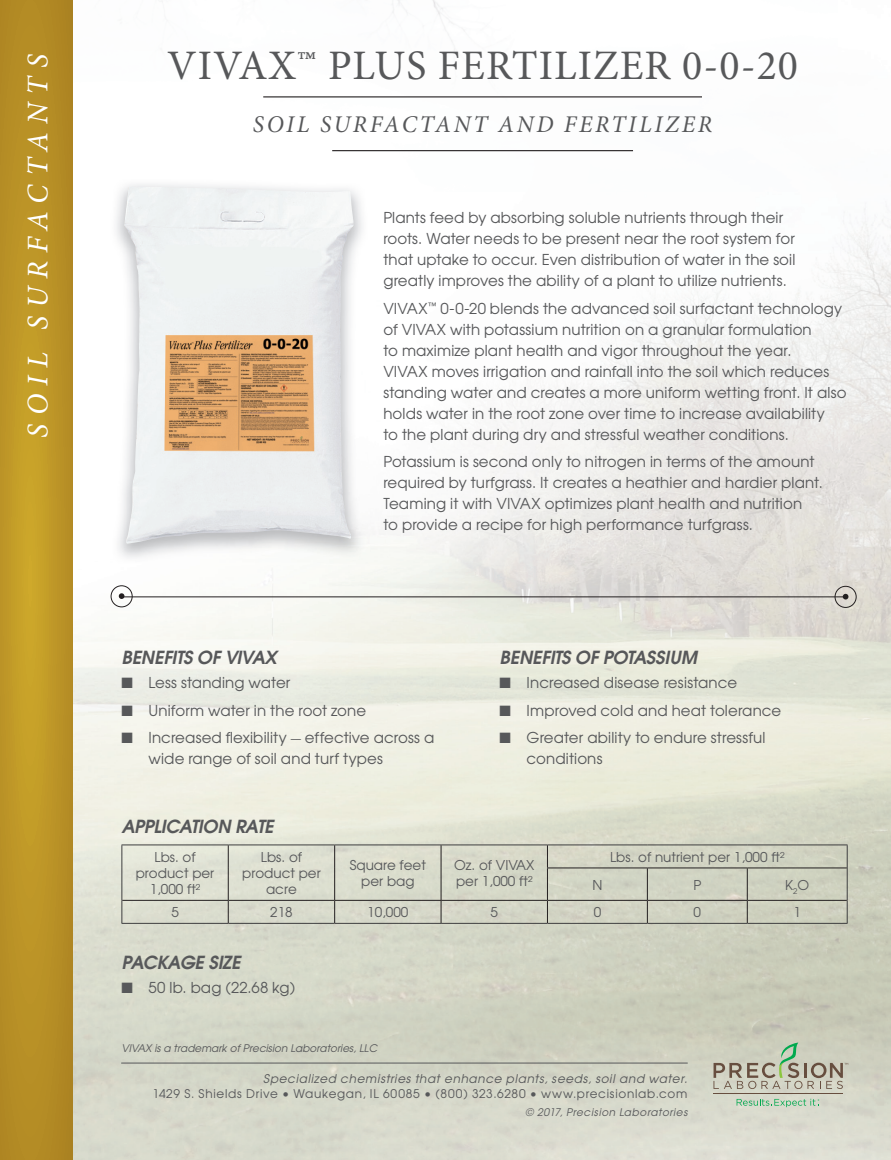
<style>
.page{position:relative;width:891px;height:1160px;background:#fff}
.page>*{position:absolute;margin:0;border:0;box-sizing:border-box;transform-origin:0 0}
.t1{font:42px "Minion Pro";letter-spacing:.025em;color:#57585a}
.t2{font:italic 30px "Minion Pro";letter-spacing:.265em;color:#fff}
.t3{font:italic 24px "Minion Pro";letter-spacing:.11em;color:#57585a}
.t4{font:italic 600 18px "Avant Garde";letter-spacing:-.02em;color:#57585a}
.t5{font:15px/21px "Avant Garde";letter-spacing:.01em;color:#57585a}
.t6{font:13.5px/16.2px "Avant Garde";color:#57585a;text-align:center}
.t7{font:12px "Avant Garde";letter-spacing:.06em;color:#57585a}
.t8{font:italic 12px "Avant Garde";letter-spacing:.055em;color:#57585a}
.t9{font:italic 10.5px "Avant Garde";color:#57585a}
.t10{font:italic 10.5px "Avant Garde";letter-spacing:.055em;color:#57585a}
.s1{font-family:"Minion Pro"}
</style>
<div class="page">
<img style="left:162px;top:0;width:540px;height:152px">
<img style="left:840px;top:208px;width:51px;height:952px">
<img style="left:73px;top:585px;width:82px;height:575px">
<img style="left:393px;top:289px;width:393px;height:242px">
<img style="left:786px;top:258px;width:54px;height:902px">
<img style="left:155px;top:531px;width:632px;height:629px">
<hr style="left:122px;top:1063px;width:565px;height:1px;background:#57585a">
<svg style="left:737px;top:1099px;width:82px;height:8px"></svg>
<hr style="left:713px;top:1094px;width:130px;height:1px;background:#674e3f">
<svg style="left:714px;top:1042px;width:134px;height:47px"></svg>
<svg style="left:0;top:0;width:73px;height:1160px"></svg>
<hr style="left:332px;top:150px;width:301px;height:1px;background:#231f20">
<hr style="left:263px;top:96px;width:439px;height:1px;background:#231f20">
<svg style="left:843px;top:594px;width:5px;height:5px"></svg>
<div style="left:835px;top:586px;width:22px;height:22px;border:1px solid #231f20;border-radius:50%"></div>
<svg style="left:119px;top:593px;width:5px;height:6px"></svg>
<div style="left:111px;top:585px;width:22px;height:22px;border:1px solid #231f20;border-radius:50%"></div>
<hr style="left:122px;top:596px;width:723px;height:1px;background:#231f20">
<img style="left:116px;top:184px;width:252px;height:380px">
<img style="left:124px;top:187px;width:230px;height:357px">
<hr style="left:122px;top:845px;width:106px;height:1px;background:#3e3e3f">
<svg style="left:122px;top:845px;width:1px;height:23px"></svg>
<hr style="left:228px;top:845px;width:107px;height:1px;background:#3e3e3f">
<hr style="left:335px;top:845px;width:106px;height:1px;background:#3e3e3f">
<hr style="left:441px;top:845px;width:106px;height:1px;background:#3e3e3f">
<hr style="left:122px;top:868px;width:1px;height:32px;background:#3e3e3f">
<svg style="left:228px;top:845px;width:1px;height:23px"></svg>
<svg style="left:334px;top:845px;width:1px;height:23px"></svg>
<svg style="left:441px;top:845px;width:1px;height:23px"></svg>
<hr style="left:228px;top:868px;width:1px;height:32px;background:#231f20">
<hr style="left:334px;top:868px;width:1px;height:32px;background:#231f20">
<hr style="left:441px;top:868px;width:1px;height:32px;background:#231f20">
<hr style="left:547px;top:845px;width:100px;height:1px;background:#3e3e3f">
<hr style="left:647px;top:845px;width:100px;height:1px;background:#3e3e3f">
<hr style="left:747px;top:845px;width:101px;height:1px;background:#3e3e3f">
<svg style="left:847px;top:845px;width:1px;height:23px"></svg>
<svg style="left:547px;top:845px;width:1px;height:23px"></svg>
<hr style="left:547px;top:868px;width:100px;height:1px;background:#231f20">
<hr style="left:547px;top:868px;width:1px;height:32px;background:#231f20">
<hr style="left:647px;top:868px;width:100px;height:1px;background:#231f20">
<hr style="left:647px;top:868px;width:1px;height:32px;background:#231f20">
<hr style="left:747px;top:868px;width:100px;height:1px;background:#231f20">
<hr style="left:747px;top:868px;width:1px;height:32px;background:#231f20">
<hr style="left:847px;top:868px;width:1px;height:32px;background:#3e3e3f">
<hr style="left:122px;top:900px;width:106px;height:1px;background:#231f20">
<hr style="left:228px;top:900px;width:107px;height:1px;background:#231f20">
<svg style="left:228px;top:901px;width:1px;height:22px"></svg>
<hr style="left:335px;top:900px;width:106px;height:1px;background:#231f20">
<svg style="left:334px;top:901px;width:1px;height:22px"></svg>
<hr style="left:441px;top:900px;width:106px;height:1px;background:#231f20">
<svg style="left:441px;top:901px;width:1px;height:22px"></svg>
<hr style="left:547px;top:900px;width:100px;height:1px;background:#231f20">
<svg style="left:547px;top:901px;width:1px;height:22px"></svg>
<hr style="left:647px;top:900px;width:100px;height:1px;background:#231f20">
<svg style="left:647px;top:901px;width:1px;height:22px"></svg>
<hr style="left:747px;top:900px;width:100px;height:1px;background:#231f20">
<svg style="left:747px;top:901px;width:1px;height:22px"></svg>
<svg style="left:122px;top:900px;width:1px;height:23px"></svg>
<svg style="left:847px;top:900px;width:1px;height:23px"></svg>
<hr style="left:122px;top:923px;width:106px;height:1px;background:#3e3e3f">
<hr style="left:228px;top:923px;width:107px;height:1px;background:#3e3e3f">
<hr style="left:335px;top:923px;width:106px;height:1px;background:#3e3e3f">
<hr style="left:441px;top:923px;width:106px;height:1px;background:#3e3e3f">
<hr style="left:547px;top:923px;width:100px;height:1px;background:#3e3e3f">
<hr style="left:647px;top:923px;width:100px;height:1px;background:#3e3e3f">
<hr style="left:747px;top:923px;width:101px;height:1px;background:#3e3e3f">
<h2 class="t2" style="left:18px;top:437px;width:385px;rotate:-90deg">SOIL SURFACTANTS</h2>
<h1 class="t1" style="left:167px;top:37px;width:632px">VIVAX™ PLUS FERTILIZER 0-0-20</h1>
<h3 class="t3" style="left:253px;top:107px;width:461px">SOIL SURFACTANT AND FERTILIZER</h3>
<p class="t5" style="left:383px;top:207px;width:414px">Plants feed by absorbing soluble nutrients through their roots. Water needs to be present near the root system for that uptake to occur. Even distribution of water in the soil greatly improves the ability of a plant to utilize nutrients.</p>
<p class="t5" style="left:383px;top:297px;width:465px">VIVAX<sup>™</sup> 0-0-20 blends the advanced soil surfactant technology of VIVAX with potassium nutrition on a granular formulation<br>to maximize plant health and vigor throughout the year.<br>VIVAX moves irrigation and rainfall into the soil which reduces standing water and creates a more uniform wetting front. It also holds water in the root zone over time to increase availability<br>to the plant during dry and stressful weather conditions.</p>
<p class="t5" style="left:383px;top:451px;width:441px">Potassium is second only to nitrogen in terms of the amount required by turfgrass. It creates a heathier and hardier plant.<br>Teaming it with VIVAX optimizes plant health and nutrition<br>to provide a recipe for high performance turfgrass.</p>
<p class="t4" style="left:122px;top:645px;width:157px">BENEFITS OF VIVAX</p>
<p class="t5" style="left:122px;top:672px;width:170px">■ Less standing water</p>
<p class="t5" style="left:122px;top:699px;width:246px">■ Uniform water in the root zone</p>
<p class="t5" style="left:148px;top:727px;width:287px;text-indent:-27px">■ Increased flexibility <span class="s1">—</span> effective across a wide range of soil and turf types</p>
<p class="t4" style="left:122px;top:815px;width:153px">APPLICATION RATE</p>
<p class="t4" style="left:500px;top:645px;width:199px">BENEFITS OF POTASSIUM</p>
<p class="t5" style="left:500px;top:672px;width:239px">■ Increased disease resistance</p>
<p class="t5" style="left:500px;top:699px;width:283px">■ Improved cold and heat tolerance</p>
<p class="t5" style="left:527px;top:727px;width:241px;text-indent:-27px">■ Greater ability to endure stressful conditions</p>
<p class="t6" style="left:136px;top:849px;width:80px">Lbs. of product per<br>1,000 ft²</p>
<p class="t6" style="left:242px;top:849px;width:80px">Lbs. of product per acre</p>
<p class="t6" style="left:350px;top:857px;width:78px">Square feet per bag</p>
<p class="t6" style="left:454px;top:857px;width:82px;text-align:left">Oz. of VIVAX per 1,000 ft²</p>
<p class="t6" style="left:610px;top:849px;width:176px">Lbs. of nutrient per 1,000 ft²</p>
<p class="t6" style="left:592px;top:876px;width:11px">N</p>
<p class="t6" style="left:693px;top:876px;width:9px">P</p>
<p class="t6" style="left:785px;top:876px;width:26px">K<sub>2</sub>O</p>
<p class="t6" style="left:171px;top:904px;width:9px">5</p>
<p class="t6" style="left:270px;top:904px;width:24px">218</p>
<p class="t6" style="left:367px;top:904px;width:43px">10,000</p>
<p class="t6" style="left:491px;top:904px;width:9px">5</p>
<p class="t6" style="left:594px;top:904px;width:9px">0</p>
<p class="t6" style="left:694px;top:904px;width:9px">0</p>
<p class="t6" style="left:794px;top:904px;width:9px">1</p>
<p class="t4" style="left:122px;top:951px;width:120px">PACKAGE SIZE</p>
<p class="t5" style="left:122px;top:977px;width:175px">■ 50 lb. bag (22.68 kg)</p>
<p class="t9" style="left:122px;top:1041px;width:257px">VIVAX is a trademark of Precision Laboratories, LLC</p>
<p class="t8" style="left:263px;top:1071px;width:426px">Specialized chemistries that enhance plants, seeds, soil and water.</p>
<p class="t7" style="left:152px;top:1086px;width:536px">1429 S. Shields Drive • Waukegan, IL 60085 • (800) 323.6280 • www.precisionlab.com</p>
<p class="t10" style="left:526px;top:1105px;width:163px">© 2017, Precision Laboratories</p>
</div>
